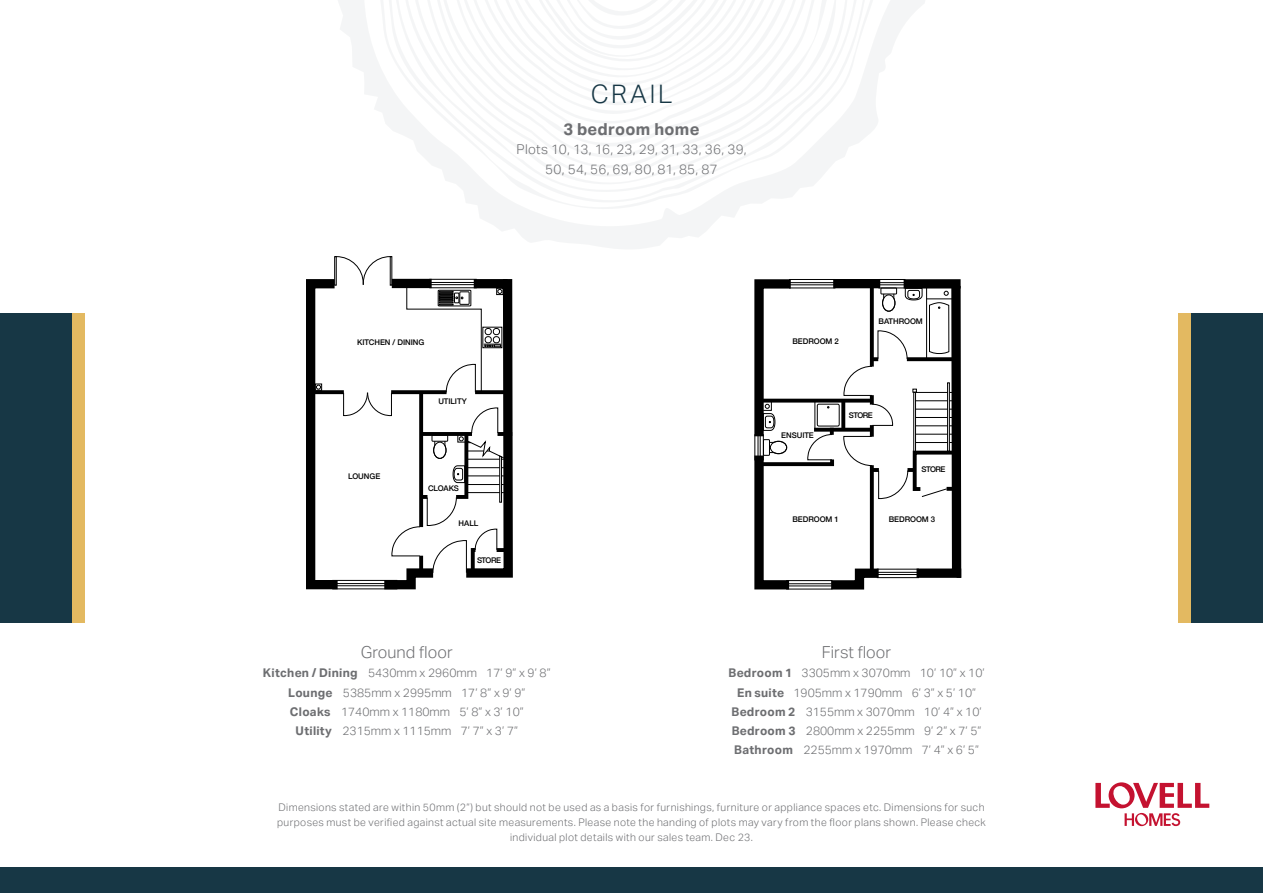
<style>
.page{position:relative;width:1263px;height:893px;background:#fff}
.page>*{position:absolute;margin:0;border:0;box-sizing:border-box;transform-origin:0 0}
.t1{font:300 25.5px "Aktiv Grotesk";letter-spacing:.105em;color:#173745}
.t2{font:300 16.5px "Aktiv Grotesk";color:#6d6e71}
.t3{font:700 16.5px "Aktiv Grotesk";letter-spacing:.02em;color:#6d6e71}
.t4{font:300 13.5px/19.5px "Aktiv Grotesk";letter-spacing:.015em;color:#6d6e71;text-align:center}
.t5{font:300 12px/19.2px "Aktiv Grotesk";color:#6d6e71;text-align:center}
.t6{font:300 10.5px/15px "Aktiv Grotesk";letter-spacing:.035em;color:#6d6e71;text-align:center}
.t7{font:500 7.8px "Helvetica Neue";letter-spacing:-.005em;color:#000}
.s1{font-weight:700}
</style>
<div class="page">
<svg style="left:338px;top:0;width:587px;height:249px"></svg>
<svg style="left:375px;top:0;width:514px;height:217px"></svg>
<svg style="left:382px;top:0;width:497px;height:212px"></svg>
<svg style="left:393px;top:0;width:480px;height:198px"></svg>
<svg style="left:402px;top:0;width:462px;height:191px"></svg>
<svg style="left:411px;top:0;width:437px;height:183px"></svg>
<svg style="left:419px;top:0;width:423px;height:177px"></svg>
<svg style="left:429px;top:0;width:405px;height:164px"></svg>
<svg style="left:438px;top:0;width:388px;height:149px"></svg>
<svg style="left:449px;top:0;width:363px;height:138px"></svg>
<svg style="left:458px;top:0;width:345px;height:127px"></svg>
<div style="left:0;top:313px;width:72px;height:309px;background:#173745"></div>
<div style="left:1191px;top:313px;width:72px;height:309px;background:#173745"></div>
<div style="left:0;top:867px;width:1263px;height:26px;background:#173745"></div>
<div style="left:72px;top:313px;width:13px;height:309px;background:#e3b961"></div>
<div style="left:1178px;top:313px;width:13px;height:309px;background:#e3b961"></div>
<svg style="left:1095px;top:782px;width:114px;height:44px"></svg>
<svg style="left:306px;top:256px;width:207px;height:334px"></svg>
<svg style="left:754px;top:279px;width:208px;height:311px"></svg>
<div style="left:770px;top:441px;width:17px;height:13px;border:1px solid #000;border-radius:50%"></div>
<div style="left:763px;top:439px;width:7px;height:17px;border:1px solid #000"></div>
<svg style="left:841px;top:400px;width:4px;height:30px"></svg>
<h1 class="t1" style="left:591px;top:80px;width:83px">CRAIL</h1>
<h2 class="t3" style="left:563px;top:119px;width:138px">3 bedroom home</h2>
<p class="t4" style="left:516px;top:140px;width:231px">Plots 10, 13, 16, 23, 29, 31, 33, 36, 39,<br>50, 54, 56, 69, 80, 81, 85, 87</p>
<p class="t7" style="left:357px;top:336px;width:69px">KITCHEN / DINING</p>
<p class="t7" style="left:438px;top:395px;width:30px">UTILITY</p>
<p class="t7" style="left:348px;top:470px;width:34px">LOUNGE</p>
<p class="t7" style="left:428px;top:482px;width:32px">CLOAKS</p>
<p class="t7" style="left:459px;top:516px;width:21px">HALL</p>
<p class="t7" style="left:477px;top:554px;width:25px">STORE</p>
<p class="t7" style="left:792px;top:335px;width:48px">BEDROOM 2</p>
<p class="t7" style="left:879px;top:315px;width:46px">BATHROOM</p>
<p class="t7" style="left:781px;top:429px;width:34px">ENSUITE</p>
<p class="t7" style="left:849px;top:408px;width:25px">STORE</p>
<p class="t7" style="left:921px;top:463px;width:25px">STORE</p>
<p class="t7" style="left:792px;top:513px;width:48px">BEDROOM 1</p>
<p class="t7" style="left:889px;top:513px;width:48px">BEDROOM 3</p>
<h2 class="t2" style="left:361px;top:643px;width:93px">Ground floor</h2>
<p class="t5" style="left:263px;top:664px;width:289px"><span class="s1">Kitchen / Dining</span> 5430mm x 2960mm 17’ 9” x 9’ 8” <span class="s1">Lounge</span> 5385mm x 2995mm 17’ 8” x 9’ 9”<br><span class="s1">Cloaks</span> 1740mm x 1180mm 5’ 8” x 3’ 10”<br><span class="s1">Utility</span> 2315mm x 1115mm 7’ 7” x 3’ 7”</p>
<h2 class="t2" style="left:822px;top:643px;width:71px">First floor</h2>
<p class="t5" style="left:728px;top:664px;width:258px"><span class="s1">Bedroom 1</span> 3305mm x 3070mm 10’ 10” x 10’ <span class="s1">En suite</span> 1905mm x 1790mm 6’ 3” x 5’ 10” <span class="s1">Bedroom 2</span> 3155mm x 3070mm 10’ 4” x 10’ <span class="s1">Bedroom 3</span> 2800mm x 2255mm 9’ 2” x 7’ 5” <span class="s1">Bathroom</span> 2255mm x 1970mm 7’ 4” x 6’ 5”</p>
<p class="t6" style="left:277px;top:800px;width:710px">Dimensions stated are within 50mm (2”) but should not be used as a basis for furnishings, furniture or appliance spaces etc. Dimensions for such purposes must be verified against actual site measurements. Please note the handing of plots may vary from the floor plans shown. Please check individual plot details with our sales team. Dec 23.</p>
</div>
